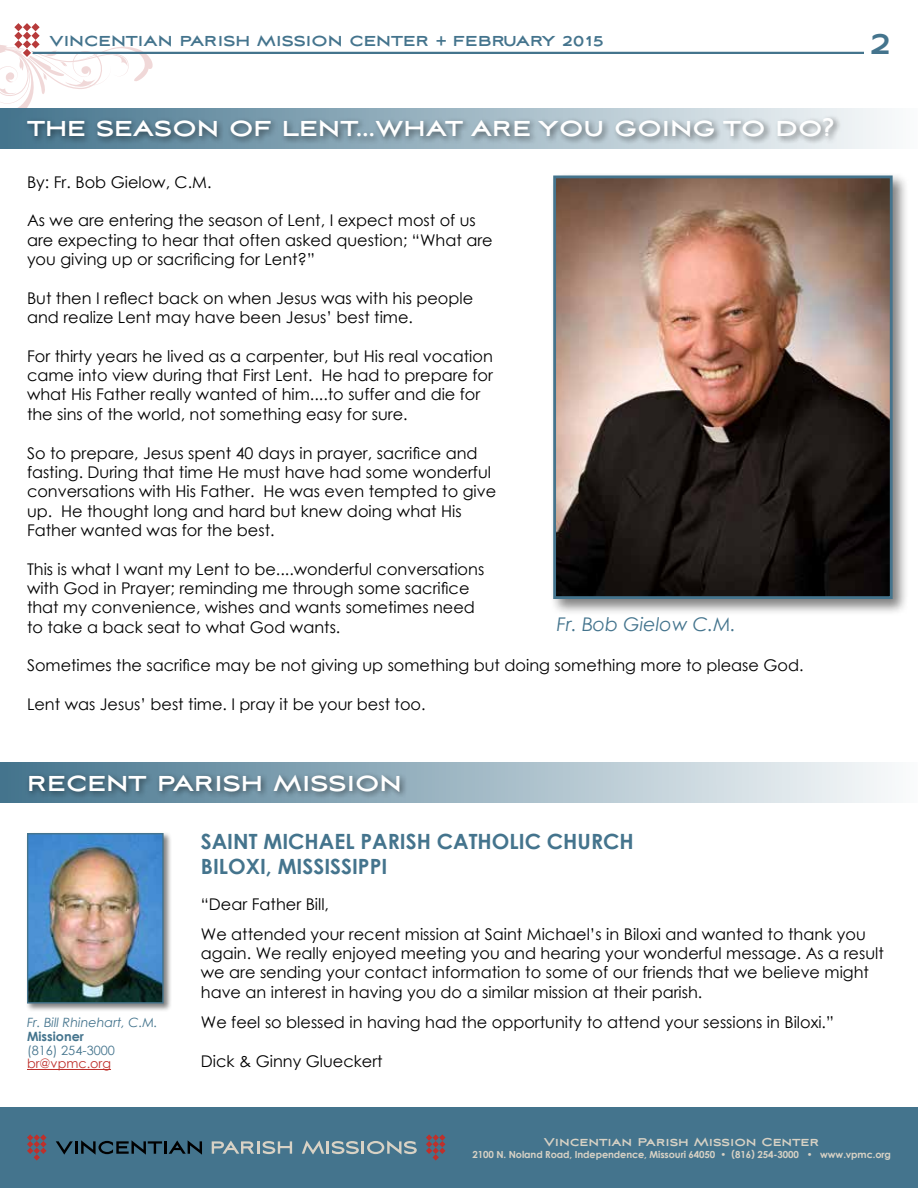
<style>
.page{position:relative;width:918px;height:1188px;background:#fff}
.page>*{position:absolute;margin:0;border:0;box-sizing:border-box;transform-origin:0 0}
.t1{font:700 36px "Aviano Sans";color:#44748d}
.t2{font:700 27px "Aviano Sans";color:#fff}
.t3{font:700 21px/25.2px "Century Gothic";color:#44748d}
.t4{font:italic 18.9px "Century Gothic";color:#44748d}
.t5{font:700 18px "Aviano Sans";color:#44748d}
.t6{font:16.2px/19.4px "Century Gothic";color:#000}
.t7{font:700 14.1px "Aviano Sans";letter-spacing:-.01em;color:#d8d2c5}
.t8{font:italic 12.75px "Century Gothic";color:#44748d}
.t9{font:12.75px "Century Gothic";color:#44748d}
.t10{font:12.75px "Century Gothic";color:#be302b}
.t11{font:700 12.75px "Century Gothic";color:#44748d}
.t12{font:700 9.75px "Century Gothic";letter-spacing:-.01em;color:#d8d2c5}
</style>
<div class="page">
<hr style="left:30px;top:52px;width:834px;height:2px;background:#44748d">
<svg style="left:0;top:23px;width:153px;height:85px"></svg>
<div style="left:0;top:108px;width:918px;height:40px;background:linear-gradient(to right,#43738c,#fafbfc)"></div>
<div style="left:24px;top:114px;width:818px;height:31px;background:#000;opacity:.5"></div>
<div style="left:550px;top:172px;width:360px;height:444px;background:#000;opacity:.5"></div>
<img style="left:557px;top:180px;width:332px;height:415px">
<div style="left:553px;top:176px;width:340px;height:423px;border:3px solid #44748d"></div>
<div style="left:0;top:1107px;width:918px;height:81px;background:#44748d"></div>
<svg style="left:27px;top:1134px;width:20px;height:27px"></svg>
<svg style="left:426px;top:1134px;width:19px;height:27px"></svg>
<svg style="left:56px;top:1140px;width:146px;height:15px"></svg>
<svg style="left:212px;top:1141px;width:80px;height:13px"></svg>
<svg style="left:302px;top:1140px;width:115px;height:15px"></svg>
<div style="left:0;top:763px;width:918px;height:40px;background:linear-gradient(to right,#43738c,#fafbfc)"></div>
<div style="left:26px;top:771px;width:382px;height:28px;background:#000;opacity:.5"></div>
<hr style="left:27px;top:1069px;width:84px;height:1px;background:#be302b">
<div style="left:25px;top:831px;width:147px;height:181px;background:#000;opacity:.5"></div>
<img style="left:29px;top:835px;width:133px;height:167px">
<div style="left:27px;top:833px;width:137px;height:171px;border:1px solid #44748d"></div>
<p class="t5" style="left:50px;top:30px;width:556px">VINCENTIAN PARISH MISSION CENTER + FEBRUARY 2015</p>
<h2 class="t2" style="left:27px;top:112px;width:810px">THE SEASON OF LENT…WHAT ARE YOU GOING TO DO?</h2>
<p class="t6" style="left:27px;top:172px;width:186px">By: Fr. Bob Gielow, C.M.</p>
<p class="t6" style="left:27px;top:211px;width:467px">As we are entering the season of Lent, I expect most of us are expecting to hear that often asked question; “What are you giving up or sacrificing for Lent?”</p>
<p class="t6" style="left:27px;top:288px;width:448px">But then I reflect back on when Jesus was with his people and realize Lent may have been Jesus’ best time.</p>
<p class="t6" style="left:27px;top:346px;width:468px">For thirty years he lived as a carpenter, but His real vocation came into view during that First Lent. He had to prepare for what His Father really wanted of him....to suffer and die for the sins of the world, not something easy for sure.</p>
<p class="t6" style="left:27px;top:443px;width:471px">So to prepare, Jesus spent 40 days in prayer, sacrifice and fasting. During that time He must have had some wonderful conversations with His Father. He was even tempted to give up. He thought long and hard but knew doing what His Father wanted was for the best.</p>
<p class="t6" style="left:27px;top:559px;width:459px">This is what I want my Lent to be....wonderful conversations with God in Prayer; reminding me through some sacrifice that my convenience, wishes and wants sometimes need to take a back seat to what God wants.</p>
<p class="t6" style="left:27px;top:656px;width:778px">Sometimes the sacrifice may be not giving up something but doing something more to please God.</p>
<p class="t6" style="left:27px;top:694px;width:400px">Lent was Jesus’ best time. I pray it be your best too.</p>
<p class="t4" style="left:557px;top:610px;width:181px">Fr. Bob Gielow C.M.</p>
<h2 class="t2" style="left:27px;top:767px;width:376px">RECENT PARISH MISSION</h2>
<h1 class="t1" style="left:870px;top:22px;width:23px">2</h1>
<p class="t8" style="left:27px;top:1014px;width:132px">Fr. Bill Rhinehart, C.M.</p>
<p class="t11" style="left:27px;top:1027px;width:58px">Missioner</p>
<p class="t9" style="left:27px;top:1041px;width:89px">(816) 254-3000</p>
<p class="t10" style="left:27px;top:1055px;width:86px">br@vpmc.org</p>
<p class="t3" style="left:201px;top:828px;width:435px">SAINT MICHAEL PARISH CATHOLIC CHURCH<br>BILOXI, MISSISSIPPI</p>
<p class="t6" style="left:201px;top:888px;width:666px;line-height:30.2px">“Dear Father Bill,<br>We attended your recent mission at Saint Michael’s in Biloxi and wanted to thank you</p>
<p class="t6" style="left:201px;top:943px;width:685px">again. We really enjoyed meeting you and hearing your wonderful message. As a result we are sending your contact information to some of our friends that we believe might have an interest in having you do a similar mission at their parish.</p>
<p class="t6" style="left:201px;top:1012px;width:635px">We feel so blessed in having had the opportunity to attend your sessions in Biloxi.”</p>
<p class="t6" style="left:201px;top:1051px;width:183px">Dick &amp; Ginny Glueckert</p>
<p class="t7" style="left:544px;top:1134px;width:277px">Vincentian Parish Mission Center</p>
<p class="t12" style="left:472px;top:1147px;width:420px">2100 N. Noland Road, Independence, Missouri 64050 • (816) 254-3000 • www.vpmc.org</p>
</div>
